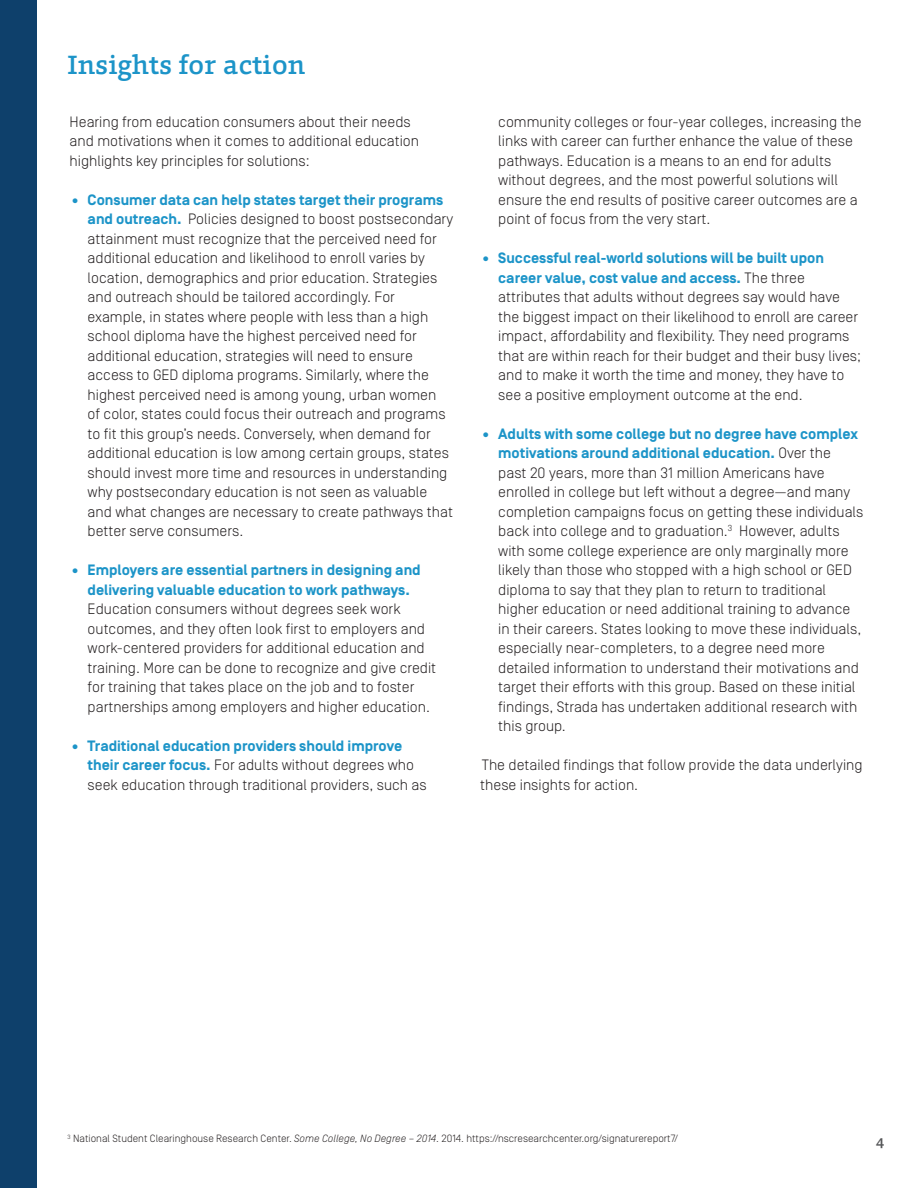
<style>
.page{position:relative;width:918px;height:1188px;background:#fff}
.page>*{position:absolute;margin:0;border:0;box-sizing:border-box;transform-origin:0 0}
.t1{font:500 27px "Foro";color:#1c94c8}
.t2{font:300 15px/19.5px "Simplon Norm";color:#231f20}
.t3{font:500 15px "Foro";color:#57585a}
.t4{font:300 10.5px "Simplon Norm";color:#231f20}
.s1{font-size:14.25px;color:#1c94c8}
.s2{font-weight:700;color:#1c94c8}
.s3{font-style:italic}
</style>
<div class="page">
<div style="left:0;top:0;width:37px;height:1188px;background:#0e406b"></div>
<p class="t1" style="left:68px;top:47px;width:240px">Insights for action</p>
<p class="t2" style="left:70px;top:112px;width:351px">Hearing from education consumers about their needs and motivations when it comes to additional education highlights key principles for solutions:</p>
<p class="t2" style="left:88px;top:190px;width:367px;text-indent:-18px"><span class="s1">•</span> <span class="s2">Consumer data can help states target their programs and outreach.</span> Policies designed to boost postsecondary attainment must recognize that the perceived need for additional education and likelihood to enroll varies by location, demographics and prior education. Strategies and outreach should be tailored accordingly. For example, in states where people with less than a high school diploma have the highest perceived need for additional education, strategies will need to ensure access to GED diploma programs. Similarly, where the highest perceived need is among young, urban women<br>of color, states could focus their outreach and programs to fit this group’s needs. Conversely, when demand for additional education is low among certain groups, states should invest more time and resources in understanding why postsecondary education is not seen as valuable and what changes are necessary to create pathways that better serve consumers.</p>
<p class="t2" style="left:88px;top:560px;width:350px;text-indent:-18px"><span class="s1">•</span> <span class="s2">Employers are essential partners in designing and delivering valuable education to work pathways.<br></span>Education consumers without degrees seek work outcomes, and they often look first to employers and work-centered providers for additional education and training. More can be done to recognize and give credit for training that takes place on the job and to foster partnerships among employers and higher education.</p>
<p class="t2" style="left:88px;top:736px;width:341px;text-indent:-18px"><span class="s1">•</span> <span class="s2">Traditional education providers should improve their career focus.</span> For adults without degrees who seek education through traditional providers, such as</p>
<p class="t2" style="left:498px;top:112px;width:365px">community colleges or four-year colleges, increasing the links with career can further enhance the value of these pathways. Education is a means to an end for adults without degrees, and the most powerful solutions will ensure the end results of positive career outcomes are a point of focus from the very start.</p>
<p class="t2" style="left:498px;top:248px;width:364px;text-indent:-18px"><span class="s1">•</span> <span class="s2">Successful real-world solutions will be built upon career value, cost value and access.</span> The three attributes that adults without degrees say would have the biggest impact on their likelihood to enroll are career impact, affordability and flexibility. They need programs that are within reach for their budget and their busy lives; and to make it worth the time and money, they have to see a positive employment outcome at the end.</p>
<p class="t2" style="left:498px;top:424px;width:367px;text-indent:-18px"><span class="s1">•</span> <span class="s2">Adults with some college but no degree have complex motivations around additional education.</span> Over the<br>past 20 years, more than 31 million Americans have enrolled in college but left without a degree—and many completion campaigns focus on getting these individuals back into college and to graduation.<sup>3</sup> However, adults with some college experience are only marginally more likely than those who stopped with a high school or GED diploma to say that they plan to return to traditional higher education or need additional training to advance in their careers. States looking to move these individuals, especially near-completers, to a degree need more detailed information to understand their motivations and target their efforts with this group. Based on these initial findings, Strada has undertaken additional research with this group.</p>
<p class="t2" style="left:480px;top:755px;width:384px">The detailed findings that follow provide the data underlying these insights for action.</p>
<p class="t4" style="left:68px;top:1133px;width:612px"><sup>3</sup> National Student Clearinghouse Research Center. <span class="s3">Some College, No Degree – 2014</span>. 2014. https://nscresearchcenter.org/signaturereport7/</p>
<p class="t3" style="left:876px;top:1134px;width:10px">4</p>
</div>
